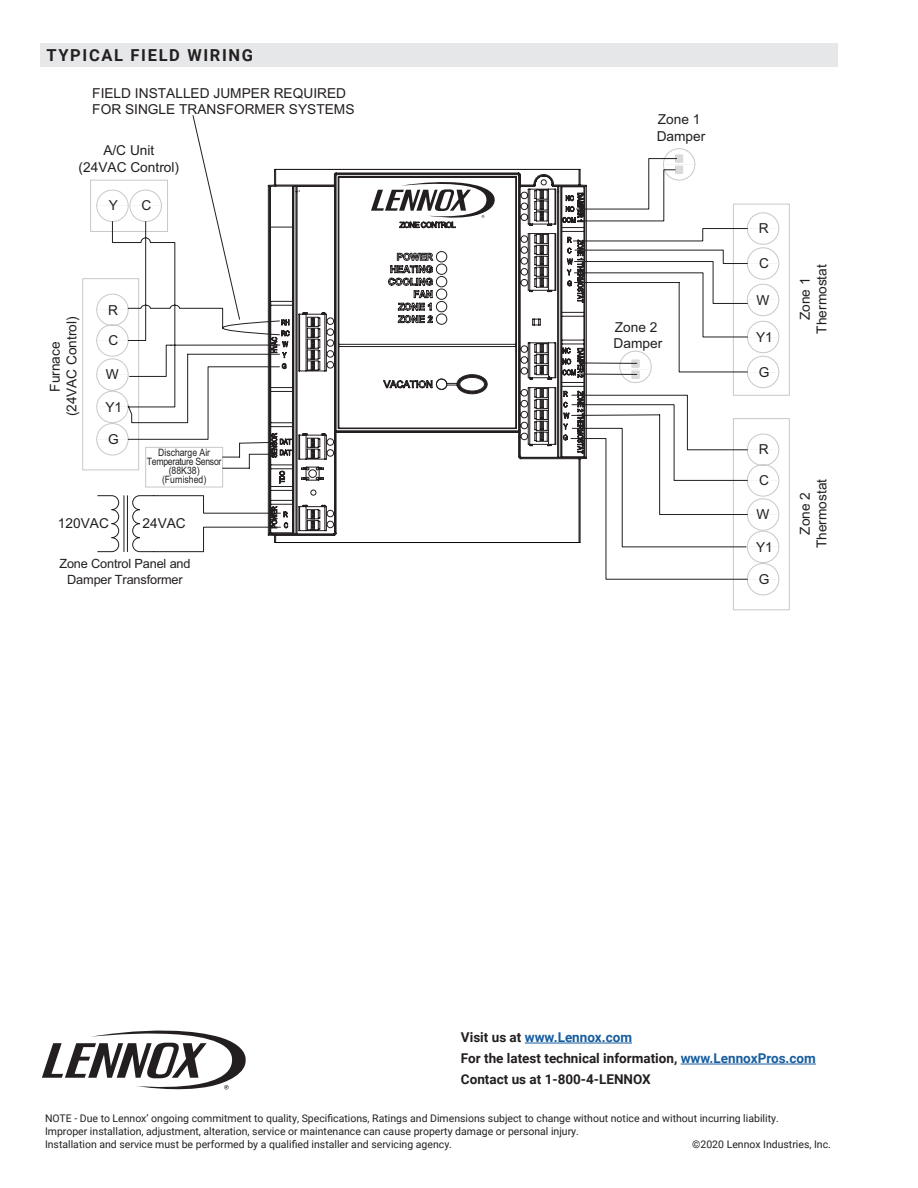
<style>
.page{position:relative;width:918px;height:1188px;background:#fff}
.page>*{position:absolute;margin:0;border:0;box-sizing:border-box;transform-origin:0 0}
.Roboto_Head_11_-_TOC{font:700 16.5px "Roboto";letter-spacing:.1em;color:#231f20}
.t1{font:13.65px/16.5px "Arial";color:#231f20;text-align:center}
.Roboto_Contact{font:700 13.5px/21px "Roboto";color:#231f20}
.t2{font:12.75px/15.3px "Arial";letter-spacing:-.015em;color:#231f20;text-align:center}
.Roboto_Disclaimer{font:10.5px/12.6px "Roboto";color:#231f20}
.t3{font:10.2px/9px "Arial";color:#231f20;text-align:center;scale:.85 1}
.s1{color:#175d9e}
</style>
<div class="page">
<svg style="left:42px;top:1030px;width:204px;height:60px"></svg>
<div style="left:96px;top:294px;width:33px;height:32px;border:1px solid #c7c8ca;border-radius:50%"></div>
<div style="left:96px;top:324px;width:33px;height:33px;border:1px solid #c7c8ca;border-radius:50%"></div>
<div style="left:96px;top:358px;width:33px;height:33px;border:1px solid #c7c8ca;border-radius:50%"></div>
<div style="left:96px;top:391px;width:33px;height:32px;border:1px solid #c7c8ca;border-radius:50%"></div>
<div style="left:96px;top:423px;width:33px;height:33px;border:1px solid #c7c8ca;border-radius:50%"></div>
<div style="left:96px;top:190px;width:33px;height:32px;border:1px solid #c7c8ca;border-radius:50%"></div>
<div style="left:90px;top:180px;width:78px;height:52px;border:1px solid #c7c8ca"></div>
<div style="left:82px;top:278px;width:57px;height:192px;border:1px solid #c7c8ca"></div>
<svg style="left:748px;top:203px;width:42px;height:262px"></svg>
<div style="left:747px;top:464px;width:32px;height:33px;border:1px solid #c7c8ca;border-radius:50%"></div>
<div style="left:747px;top:498px;width:32px;height:33px;border:1px solid #c7c8ca;border-radius:50%"></div>
<div style="left:747px;top:531px;width:32px;height:32px;border:1px solid #c7c8ca;border-radius:50%"></div>
<div style="left:747px;top:563px;width:32px;height:32px;border:1px solid #c7c8ca;border-radius:50%"></div>
<div style="left:733px;top:418px;width:57px;height:192px;border:1px solid #c7c8ca"></div>
<svg style="left:97px;top:115px;width:651px;height:465px"></svg>
<div style="left:40px;top:44px;width:798px;height:23px;background:#e6e7e9"></div>
<hr style="left:525px;top:1043px;width:107px;height:1px;background:#175d9e">
<hr style="left:681px;top:1064px;width:135px;height:1px;background:#175d9e">
<p class="Roboto_Head_11_-_TOC" style="left:46px;top:44px;width:208px">TYPICAL FIELD WIRING</p>
<p class="t1" style="left:92px;top:86px;width:264px;text-align:left">FIELD INSTALLED JUMPER REQUIRED<br>FOR SINGLE TRANSFORMER SYSTEMS</p>
<p class="t1" style="left:79px;top:144px;width:102px">A/C Unit (24VAC Control)</p>
<p class="t1" style="left:109px;top:199px;width:11px">Y</p>
<p class="t1" style="left:142px;top:199px;width:11px">C</p>
<p class="t1" style="left:48px;top:416px;width:101px;rotate:-90deg">Furnace (24VAC Control)</p>
<p class="t1" style="left:108px;top:303px;width:11px">R</p>
<p class="t1" style="left:108px;top:333px;width:11px">C</p>
<p class="t1" style="left:106px;top:368px;width:14px">W</p>
<p class="t1" style="left:105px;top:400px;width:18px">Y1</p>
<p class="t1" style="left:108px;top:432px;width:12px">G</p>
<p class="t3" style="left:147px;top:449px;width:89px">Discharge Air<br>Temperature Sensor (88K38) (Furnished)</p>
<p class="t1" style="left:58px;top:517px;width:53px">120VAC</p>
<p class="t1" style="left:142px;top:517px;width:45px">24VAC</p>
<p class="t2" style="left:59px;top:557px;width:133px">Zone Control Panel and<br>Damper Transformer</p>
<p class="t1" style="left:657px;top:113px;width:50px;text-align:left">Zone 1<br>Damper</p>
<p class="t1" style="left:614px;top:320px;width:50px;text-align:left">Zone 2<br>Damper</p>
<p class="t1" style="left:759px;top:222px;width:11px">R</p>
<p class="t1" style="left:759px;top:257px;width:11px">C</p>
<p class="t1" style="left:757px;top:293px;width:14px">W</p>
<p class="t1" style="left:756px;top:330px;width:18px">Y1</p>
<p class="t1" style="left:759px;top:365px;width:12px">G</p>
<p class="t1" style="left:759px;top:443px;width:11px">R</p>
<p class="t1" style="left:759px;top:473px;width:11px">C</p>
<p class="t1" style="left:757px;top:507px;width:14px">W</p>
<p class="t1" style="left:756px;top:540px;width:18px">Y1</p>
<p class="t1" style="left:759px;top:572px;width:12px">G</p>
<p class="t1" style="left:798px;top:334px;width:71px;rotate:-90deg">Zone 1<br>Thermostat</p>
<p class="t1" style="left:798px;top:548px;width:71px;rotate:-90deg">Zone 2<br>Thermostat</p>
<p class="Roboto_Contact" style="left:461px;top:1026px;width:356px">Visit us at <span class="s1">www.Lennox.com<br></span>For the latest technical information, <span class="s1">www.LennoxPros.com<br></span>Contact us at 1-800-4-LENNOX</p>
<p class="Roboto_Disclaimer" style="left:45px;top:1112px;width:735px">NOTE - Due to Lennox’ ongoing commitment to quality, Specifications, Ratings and Dimensions subject to change without notice and without incurring liability.<br>Improper installation, adjustment, alteration, service or maintenance can cause property damage or personal injury.<br>Installation and service must be performed by a qualified installer and servicing agency.</p>
<p class="Roboto_Disclaimer" style="left:692px;top:1137px;width:140px">©2020 Lennox Industries, Inc.</p>
</div>
